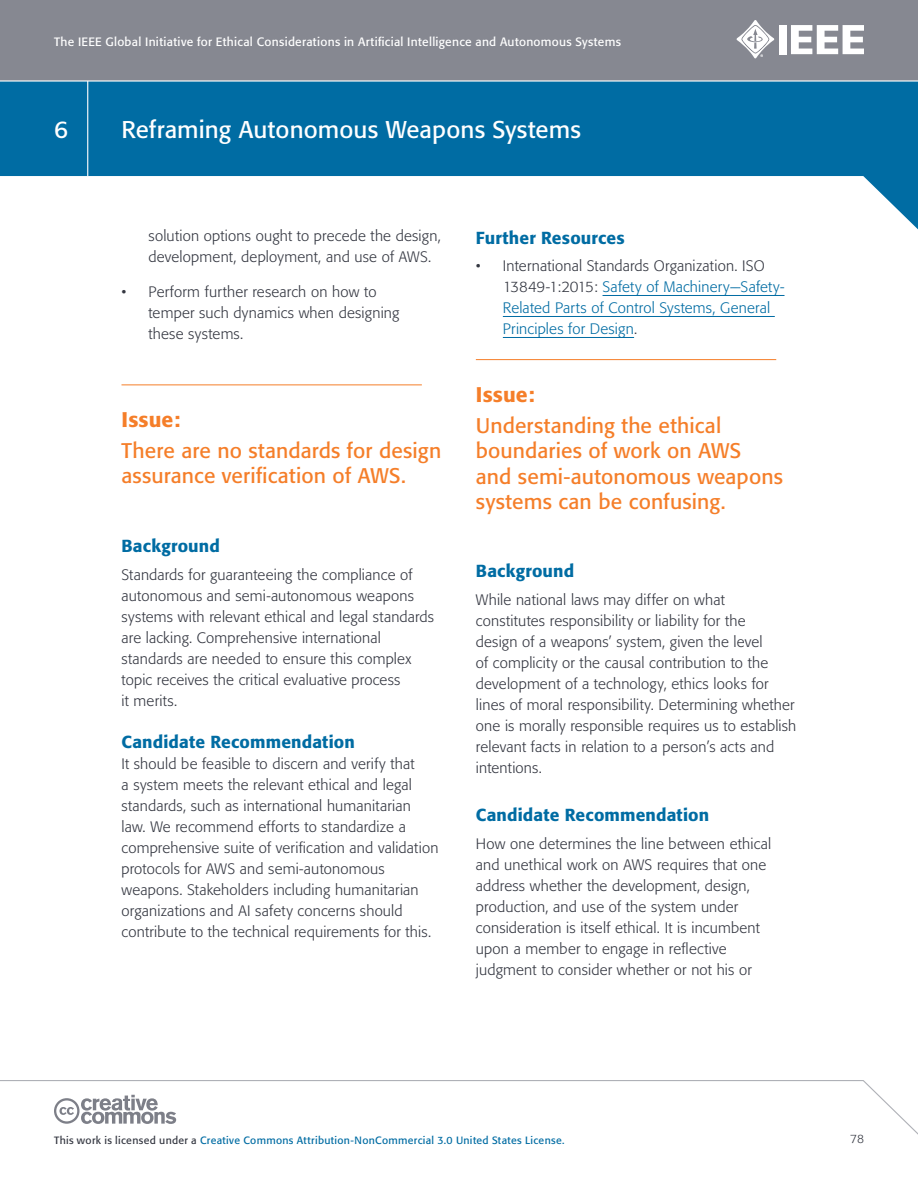
<style>
.page{position:relative;width:918px;height:1188px;background:#fff}
.page>*{position:absolute;margin:0;border:0;box-sizing:border-box;transform-origin:0 0}
.t1{font:24px "Formata";letter-spacing:.005em;color:#fff}
.t2{font:21px/25.5px "Formata";letter-spacing:.005em;color:#f57e29}
.t3{font:500 21px "Formata";letter-spacing:.005em;color:#f57e29}
.t4{font:500 17.25px "Formata";letter-spacing:.01em;color:#006ca3}
.t5{font:300 15px/21px "Formata";letter-spacing:.01em;color:#343741}
.t6{font:300 15px/21px "Formata";letter-spacing:.01em;color:#006ca3}
.t7{font:12px "Formata";letter-spacing:.025em;color:#fff}
.t8{font:300 12px "Formata";color:#343741}
.t9{font:10.5px "Formata";letter-spacing:.03em;color:#006ca3}
.s1{color:#343741}
</style>
<div class="page">
<div style="left:0;top:0;width:918px;height:81px;background:#868891"></div>
<svg style="left:0;top:82px;width:918px;height:147px;fill:#006ca3"></svg>
<svg style="left:0;top:1080px;width:918px;height:55px"></svg>
<hr style="left:0;top:80px;width:918px;height:2px;background:#fff">
<div style="left:779px;top:25px;width:8px;height:29px;background:#fff"></div>
<svg style="left:791px;top:25px;width:73px;height:29px"></svg>
<svg style="left:736px;top:20px;width:38px;height:38px"></svg>
<hr style="left:87px;top:81px;width:1px;height:95px;background:#fff">
<svg style="left:54px;top:1095px;width:122px;height:29px"></svg>
<hr style="left:122px;top:385px;width:300px;height:1px;background:#f57e29">
<hr style="left:603px;top:295px;width:182px;height:1px;background:#006ca3">
<hr style="left:503px;top:316px;width:272px;height:1px;background:#006ca3">
<hr style="left:503px;top:337px;width:131px;height:1px;background:#006ca3">
<hr style="left:476px;top:359px;width:300px;height:1px;background:#f57e29">
<p class="t7" style="left:54px;top:34px;width:568px">The IEEE Global Initiative for Ethical Considerations in Artificial Intelligence and Autonomous Systems</p>
<h1 class="t1" style="left:54px;top:115px;width:15px">6</h1>
<h1 class="t1" style="left:122px;top:115px;width:461px">Reframing Autonomous Weapons Systems</h1>
<p class="t5" style="left:148px;top:226px;width:294px">solution options ought to precede the design, development, deployment, and use of AWS.</p>
<p class="t5" style="left:148px;top:281px;width:252px;text-indent:-27px">• Perform further research on how to temper such dynamics when designing these systems.</p>
<h2 class="t3" style="left:122px;top:407px;width:60px">Issue:</h2>
<h2 class="t2" style="left:122px;top:438px;width:321px">There are no standards for design assurance verification of AWS.</h2>
<p class="t4" style="left:122px;top:535px;width:100px">Background</p>
<p class="t5" style="left:122px;top:564px;width:314px">Standards for guaranteeing the compliance of autonomous and semi-autonomous weapons systems with relevant ethical and legal standards are lacking. Comprehensive international standards are needed to ensure this complex topic receives the critical evaluative process<br>it merits.</p>
<p class="t4" style="left:122px;top:731px;width:235px">Candidate Recommendation</p>
<p class="t5" style="left:122px;top:753px;width:318px">It should be feasible to discern and verify that<br>a system meets the relevant ethical and legal standards, such as international humanitarian law. We recommend efforts to standardize a comprehensive suite of verification and validation protocols for AWS and semi-autonomous weapons. Stakeholders including humanitarian organizations and AI safety concerns should contribute to the technical requirements for this.</p>
<p class="t4" style="left:476px;top:227px;width:150px">Further Resources</p>
<p class="t6" style="left:503px;top:256px;width:283px;text-indent:-27px"><span class="s1">• International Standards Organization. ISO 13849-1:2015:</span> Safety of Machinery—Safety-Related Parts of Control Systems, General Principles for Design<span class="s1">.</span></p>
<h2 class="t3" style="left:476px;top:382px;width:60px">Issue:</h2>
<h2 class="t2" style="left:476px;top:413px;width:309px">Understanding the ethical boundaries of work on AWS<br>and semi-autonomous weapons systems can be confusing.</h2>
<p class="t4" style="left:476px;top:561px;width:100px">Background</p>
<p class="t5" style="left:476px;top:590px;width:322px">While national laws may differ on what constitutes responsibility or liability for the<br>design of a weapons’ system, given the level<br>of complicity or the causal contribution to the development of a technology, ethics looks for lines of moral responsibility. Determining whether one is morally responsible requires us to establish relevant facts in relation to a person’s acts and intentions.</p>
<p class="t4" style="left:476px;top:805px;width:235px">Candidate Recommendation</p>
<p class="t5" style="left:476px;top:833px;width:297px">How one determines the line between ethical and unethical work on AWS requires that one address whether the development, design, production, and use of the system under consideration is itself ethical. It is incumbent upon a member to engage in reflective judgment to consider whether or not his or</p>
<p class="t9" style="left:54px;top:1133px;width:512px"><span class="s1">This work is licensed under a</span> Creative Commons Attribution-NonCommercial 3.0 United States License.</p>
<p class="t8" style="left:850px;top:1132px;width:15px">78</p>
</div>
